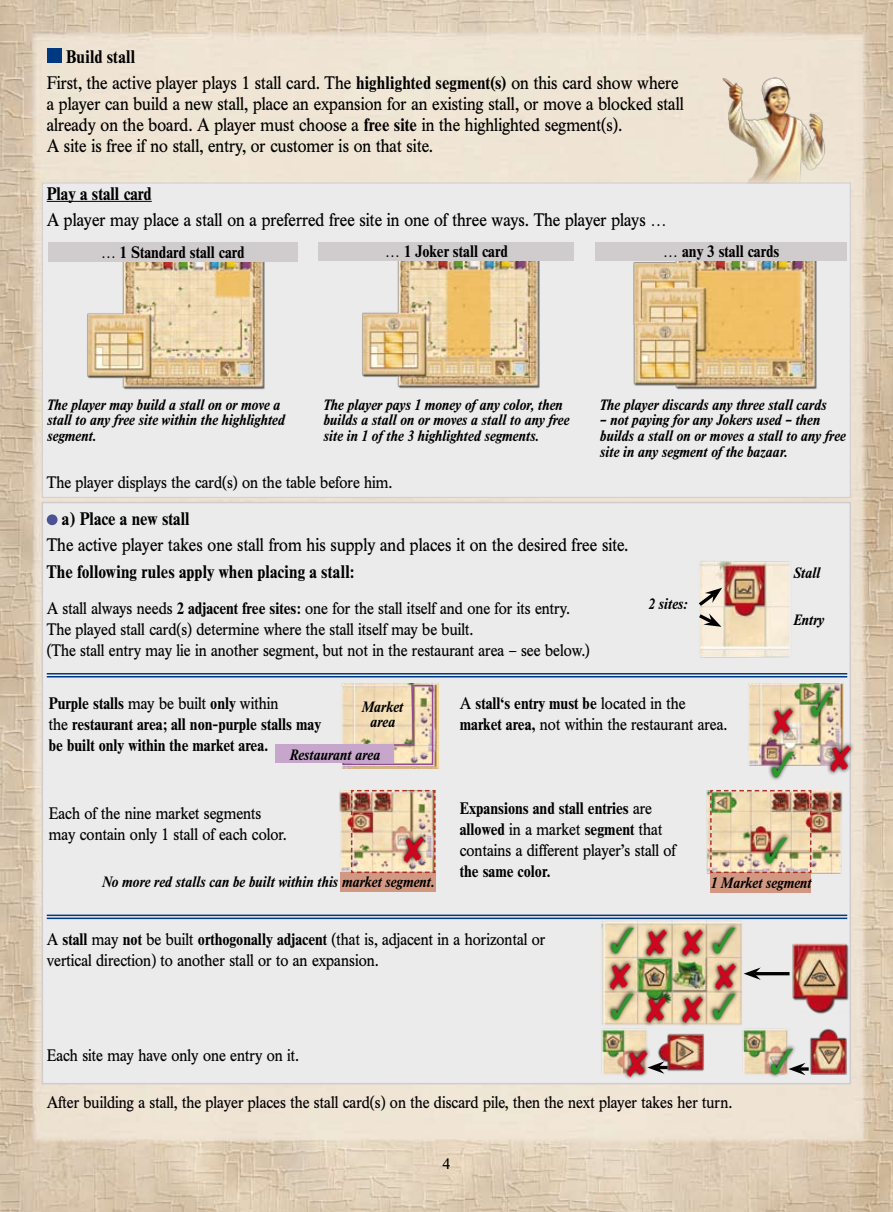
<style>
.page{position:relative;width:893px;height:1212px;background:#fff}
.page>*{position:absolute;margin:0;border:0;box-sizing:border-box;transform-origin:0 0}
.t1{font:36px/65.8px "Zapf Dingbats ITC";color:#2c982e;text-align:right;scale:.9 1}
.t2{font:18px/21px "Times BQ";color:#000;scale:.9 1}
.t3{font:700 18px "Times BQ";color:#000;scale:.9 1}
.t4{font:16.5px/21px "Times BQ";color:#000;scale:.9 1}
.t5{font:700 16.5px/21px "Times BQ";color:#000;scale:.9 1}
.t6{font:italic 700 15px/15.8px "Times BQ";color:#000;scale:.9 1}
.t7{font:15px "Times BQ";color:#000}
.s1{font-weight:700}
.s2{font-weight:400}
</style>
<div class="page">
<img style="left:0;top:0;width:893px;height:1212px">
<div style="left:42px;top:183px;width:808px;height:314px;background:#ecebeb;border:1px solid #d0ccce"></div>
<div style="left:42px;top:502px;width:809px;height:582px;background:#ecebeb;border:2px solid #d0ccce"></div>
<img style="left:713px;top:62px;width:122px;height:122px">
<img style="left:75px;top:261px;width:191px;height:129px">
<img style="left:633px;top:261px;width:184px;height:129px">
<img style="left:700px;top:561px;width:90px;height:97px">
<img style="left:298px;top:683px;width:140px;height:85px">
<img style="left:748px;top:683px;width:95px;height:83px">
<img style="left:339px;top:791px;width:11px;height:81px">
<img style="left:706px;top:791px;width:137px;height:82px">
<img style="left:596px;top:918px;width:256px;height:162px">
<img style="left:362px;top:261px;width:178px;height:128px">
<hr style="left:754px;top:972px;width:35px;height:3px;background:#000">
<svg style="left:744px;top:967px;width:17px;height:13px"></svg>
<svg style="left:699px;top:588px;width:23px;height:39px"></svg>
<svg style="left:806px;top:1067px;width:3px;height:4px"></svg>
<hr style="left:47px;top:201px;width:105px;height:1px;background:#000">
<hr style="left:47px;top:673px;width:800px;height:1px;background:#003882">
<hr style="left:47px;top:676px;width:800px;height:1px;background:#003882">
<hr style="left:47px;top:914px;width:800px;height:2px;background:#003882">
<hr style="left:47px;top:917px;width:800px;height:2px;background:#003882">
<div style="left:47px;top:48px;width:15px;height:15px;background:#003882"></div>
<div style="left:47px;top:514px;width:11px;height:11px;background:#4b5394;border-radius:50%"></div>
<svg style="left:342px;top:684px;width:92px;height:82px;background:#e5ceb2"></svg>
<div style="left:276px;top:745px;width:118px;height:18px;background:#c6a7cb"></div>
<div style="left:340px;top:872px;width:96px;height:20px;background:#d39881"></div>
<div style="left:710px;top:872px;width:101px;height:20px;background:#d39881"></div>
<svg style="left:807px;top:686px;width:30px;height:35px"></svg>
<svg style="left:709px;top:923px;width:30px;height:34px"></svg>
<svg style="left:607px;top:923px;width:31px;height:34px"></svg>
<svg style="left:709px;top:989px;width:30px;height:34px"></svg>
<svg style="left:766px;top:1044px;width:31px;height:34px"></svg>
<svg style="left:607px;top:989px;width:31px;height:34px"></svg>
<svg style="left:767px;top:747px;width:31px;height:33px"></svg>
<svg style="left:768px;top:704px;width:29px;height:34px"></svg>
<svg style="left:826px;top:741px;width:28px;height:34px"></svg>
<svg style="left:642px;top:925px;width:28px;height:34px"></svg>
<svg style="left:642px;top:992px;width:28px;height:34px"></svg>
<svg style="left:623px;top:1045px;width:28px;height:35px"></svg>
<svg style="left:605px;top:958px;width:29px;height:35px"></svg>
<svg style="left:678px;top:925px;width:29px;height:34px"></svg>
<svg style="left:678px;top:992px;width:29px;height:34px"></svg>
<svg style="left:711px;top:959px;width:28px;height:34px"></svg>
<div style="left:48px;top:242px;width:250px;height:19px;background:#d0ccce"></div>
<div style="left:319px;top:242px;width:255px;height:19px;background:#d0ccce"></div>
<div style="left:595px;top:242px;width:252px;height:19px;background:#d0ccce"></div>
<svg style="left:773px;top:708px;width:20px;height:27px"></svg>
<svg style="left:831px;top:745px;width:20px;height:27px"></svg>
<svg style="left:647px;top:929px;width:20px;height:27px"></svg>
<svg style="left:647px;top:996px;width:20px;height:27px"></svg>
<svg style="left:627px;top:1050px;width:41px;height:27px"></svg>
<svg style="left:683px;top:929px;width:20px;height:27px"></svg>
<svg style="left:683px;top:996px;width:20px;height:27px"></svg>
<svg style="left:716px;top:963px;width:20px;height:27px"></svg>
<img style="left:350px;top:790px;width:86px;height:84px">
<svg style="left:811px;top:690px;width:22px;height:26px"></svg>
<svg style="left:771px;top:1048px;width:35px;height:27px"></svg>
<svg style="left:610px;top:963px;width:24px;height:56px"></svg>
<svg style="left:772px;top:751px;width:22px;height:26px"></svg>
<img style="left:709px;top:790px;width:103px;height:84px">
<p class="t2" style="left:47px;top:44px;width:703px;line-height:26.2px;text-indent:19px"><span class="s1">Build stall<br></span>First, the active player plays 1 stall card. The <span class="s1">highlighted segment(s)</span> on this card show where</p>
<p class="t2" style="left:47px;top:94px;width:709px">a player can build a new stall, place an expansion for an existing stall, or move a blocked stall already on the board. A player must choose a <span class="s1">free site</span> in the highlighted segment(s).<br>A site is free if no stall, entry, or customer is on that site.</p>
<p class="t3" style="left:47px;top:183px;width:118px">Play a stall card</p>
<p class="t2" style="left:47px;top:209px;width:690px">A player may place a stall on a preferred free site in one of three ways. The player plays …</p>
<p class="t5" style="left:101px;top:242px;width:161px">… 1 Standard stall card</p>
<p class="t5" style="left:385px;top:241px;width:138px">… 1 Joker stall card</p>
<p class="t5" style="left:663px;top:241px;width:130px">… any 3 stall cards</p>
<p class="t6" style="left:47px;top:397px;width:266px">The player may build a stall on or move a stall to any free site within the highlighted segment.</p>
<p class="t6" style="left:323px;top:397px;width:275px">The player pays 1 money of any color, then builds a stall on or moves a stall to any free site in 1 of the 3 highlighted segments.</p>
<p class="t6" style="left:600px;top:397px;width:253px">The player discards any three stall cards</p>
<p class="t6" style="left:600px;top:413px;width:275px">– not paying for any Jokers used – then builds a stall on or moves a stall to any free site in any segment of the bazaar.</p>
<p class="t4" style="left:47px;top:472px;width:385px">The player displays the card(s) on the table before him.</p>
<p class="t3" style="left:62px;top:508px;width:143px">a) Place a new stall</p>
<p class="t2" style="left:47px;top:535px;width:648px">The active player takes one stall from his supply and places it on the desired free site.</p>
<p class="t3" style="left:47px;top:561px;width:343px">The following rules apply when placing a stall:</p>
<p class="t4" style="left:47px;top:598px;width:605px">A stall always needs <span class="s1">2 adjacent free sites:</span> one for the stall itself and one for its entry.<br>The played stall card(s) determine where the stall itself may be built.<br>(The stall entry may lie in another segment, but not in the restaurant area – see below.)</p>
<p class="t6" style="left:648px;top:596px;width:45px">2 sites:</p>
<p class="t5" style="left:49px;top:693px;width:304px">Purple stalls <span class="s2">may be built</span> only <span class="s2">within<br>the</span> restaurant area; all non-purple stalls may be built only within the market area.</p>
<p class="t6" style="left:361px;top:700px;width:47px;line-height:15px;text-align:center">Market area</p>
<p class="t6" style="left:290px;top:747px;width:102px">Restaurant area</p>
<p class="t4" style="left:460px;top:693px;width:299px">A <span class="s1">stall‘s entry must be</span> located in the <span class="s1">market area,</span> not within the restaurant area.</p>
<p class="t6" style="left:793px;top:565px;width:31px">Stall</p>
<p class="t6" style="left:793px;top:612px;width:36px">Entry</p>
<p class="t4" style="left:460px;top:798px;width:242px"><span class="s1">Expansions and stall entries</span> are <span class="s1">allowed</span> in a market <span class="s1">segment</span> that contains a different player’s stall of</p>
<p class="t5" style="left:460px;top:861px;width:102px">the same color.</p>
<p class="t4" style="left:49px;top:803px;width:266px">Each of the nine market segments may contain only 1 stall of each color.</p>
<p class="t6" style="left:102px;top:874px;width:371px">No more red stalls can be built within this market segment.</p>
<p class="t6" style="left:710px;top:875px;width:113px">1 Market segment</p>
<h1 class="t1" style="left:610px;top:908px;width:142px">✓ ✓ ✓</h1>
<p class="t4" style="left:47px;top:929px;width:556px">A <span class="s1">stall</span> may <span class="s1">not</span> be built <span class="s1">orthogonally adjacent</span> (that is, adjacent in a horizontal or vertical direction) to another stall or to an expansion.</p>
<p class="t4" style="left:47px;top:1045px;width:282px">Each site may have only one entry on it.</p>
<p class="t4" style="left:47px;top:1092px;width:763px">After building a stall, the player places the stall card(s) on the discard pile, then the next player takes her turn.</p>
<p class="t7" style="left:443px;top:1154px;width:9px">4</p>
</div>
